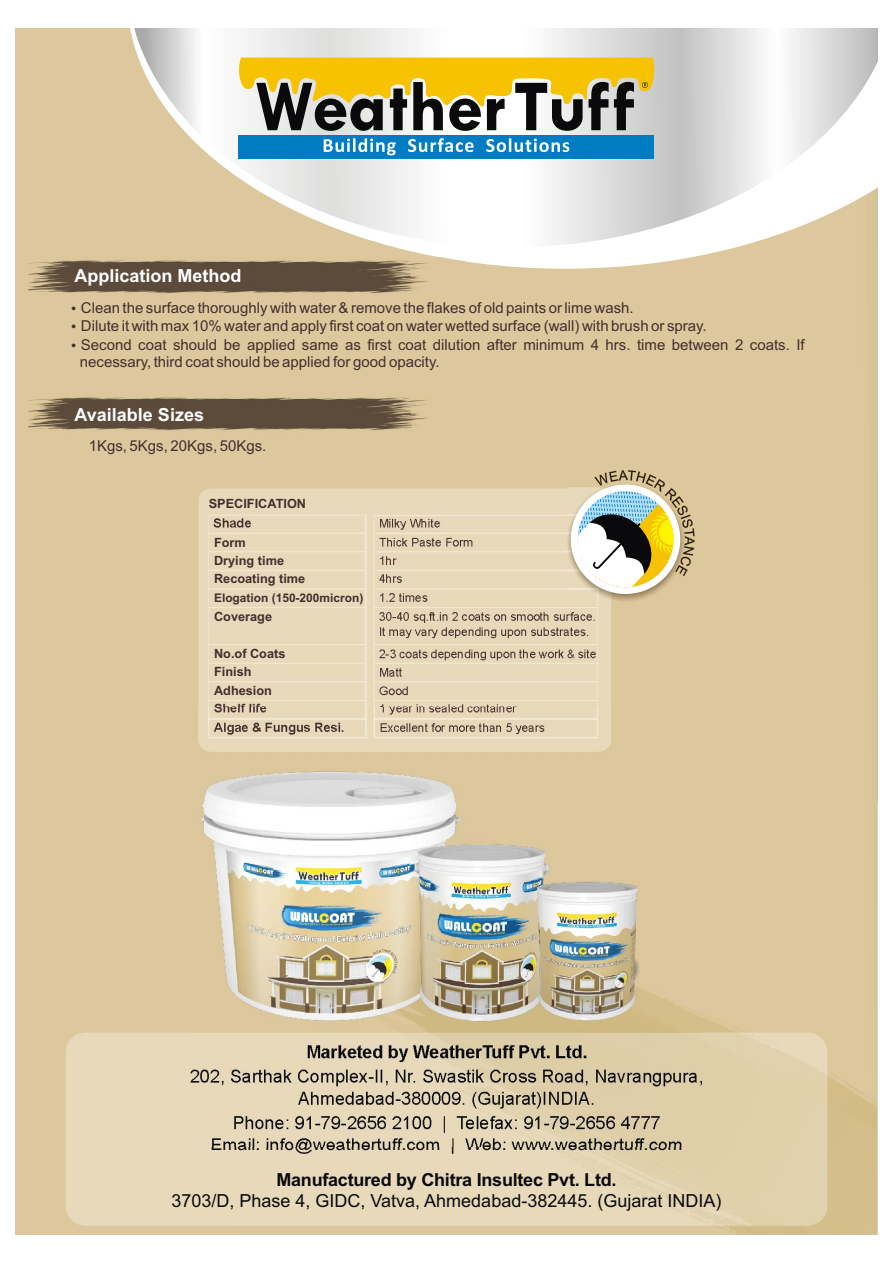
<style>
.page{position:relative;width:893px;height:1263px;background:#fff}
.page>*{position:absolute;margin:0;border:0;box-sizing:border-box;transform-origin:0 0}
.t1{font:18px "Arial";color:#0a0a0d}
.t2{font:700 18px "Arial";letter-spacing:-.015em;color:#0a0a0d}
.t3{font:700 18px "Arial";color:#fff}
.t4{font:15px/18.5px "Arial";color:#452e30}
.t5{font:700 12.75px/18.3px "Arial";color:#452e30}
.t6{font:700 12px "Arial";color:#452e30}
</style>
<div class="page">
<div style="left:16px;top:29px;width:861px;height:1205px;background:#dcc89c"></div>
<svg style="left:465px;top:260px;width:210px;height:9px;fill:#fff"></svg>
<svg style="left:394px;top:247px;width:343px;height:13px;background:#f9f7f0"></svg>
<svg style="left:130px;top:29px;width:747px;height:218px"></svg>
<img style="left:703px;top:1018px;width:174px;height:216px">
<img style="left:29px;top:258px;width:436px;height:36px">
<img style="left:66px;top:1032px;width:761px;height:194px;border-radius:20px">
<div style="left:239px;top:135px;width:415px;height:23px;background:#007dc2"></div>
<svg style="left:324px;top:138px;width:245px;height:17px"></svg>
<svg style="left:237px;top:58px;width:420px;height:73px;background:#bba452"></svg>
<div style="left:199px;top:488px;width:412px;height:264px;background:#e8d9ba;border-radius:12px"></div>
<img style="left:208px;top:515px;width:159px;height:192px">
<img style="left:209px;top:533px;width:157px;height:174px">
<img style="left:374px;top:515px;width:224px;height:192px">
<img style="left:374px;top:533px;width:223px;height:174px">
<img style="left:567px;top:487px;width:85px;height:115px">
<svg style="left:571px;top:470px;width:124px;height:124px"></svg>
<img style="left:190px;top:707px;width:513px;height:439px">
<img style="left:29px;top:397px;width:398px;height:34px">
<p class="t3" style="left:75px;top:269px;width:168px">Application Method</p>
<p class="t4" style="left:81px;top:300px;width:725px">Clean the surface thoroughly with water &amp; remove the flakes of old paints or lime wash.<br>Dilute it with max 10% water and apply first coat on water wetted surface (wall) with brush or spray.<br>Second coat should be applied same as first coat dilution after minimum 4 hrs. time between 2 coats. If</p>
<p class="t4" style="left:80px;top:353px;width:361px">necessary, third coat should be applied for good opacity.</p>
<p class="t3" style="left:75px;top:408px;width:131px">Available Sizes</p>
<p class="t4" style="left:89px;top:438px;width:179px">1Kgs, 5Kgs, 20Kgs, 50Kgs.</p>
<p class="t5" style="left:209px;top:495px;width:99px">SPECIFICATION</p>
<p class="t5" style="left:214px;top:534px;width:93px">Form<br>Drying time<br>Recoating time</p>
<p class="t6" style="left:214px;top:593px;width:151px">Elogation (150-200micron)</p>
<p class="t5" style="left:214px;top:609px;width:60px">Coverage</p>
<p class="t5" style="left:214px;top:645px;width:73px">No.of Coats<br>Finish<br>Adhesion<br>Shelf life</p>
<p class="t1" style="left:210px;top:1137px;width:474px">Email: info@weathertuff.com | Web: www.weathertuff.com</p>
<p class="t2" style="left:276px;top:1173px;width:342px">Manufactured by Chitra Insultec Pvt. Ltd.</p>
<p class="t1" style="left:171px;top:1193px;width:551px">3703/D, Phase 4, GIDC, Vatva, Ahmedabad-382445. (Gujarat INDIA)</p>
</div>
